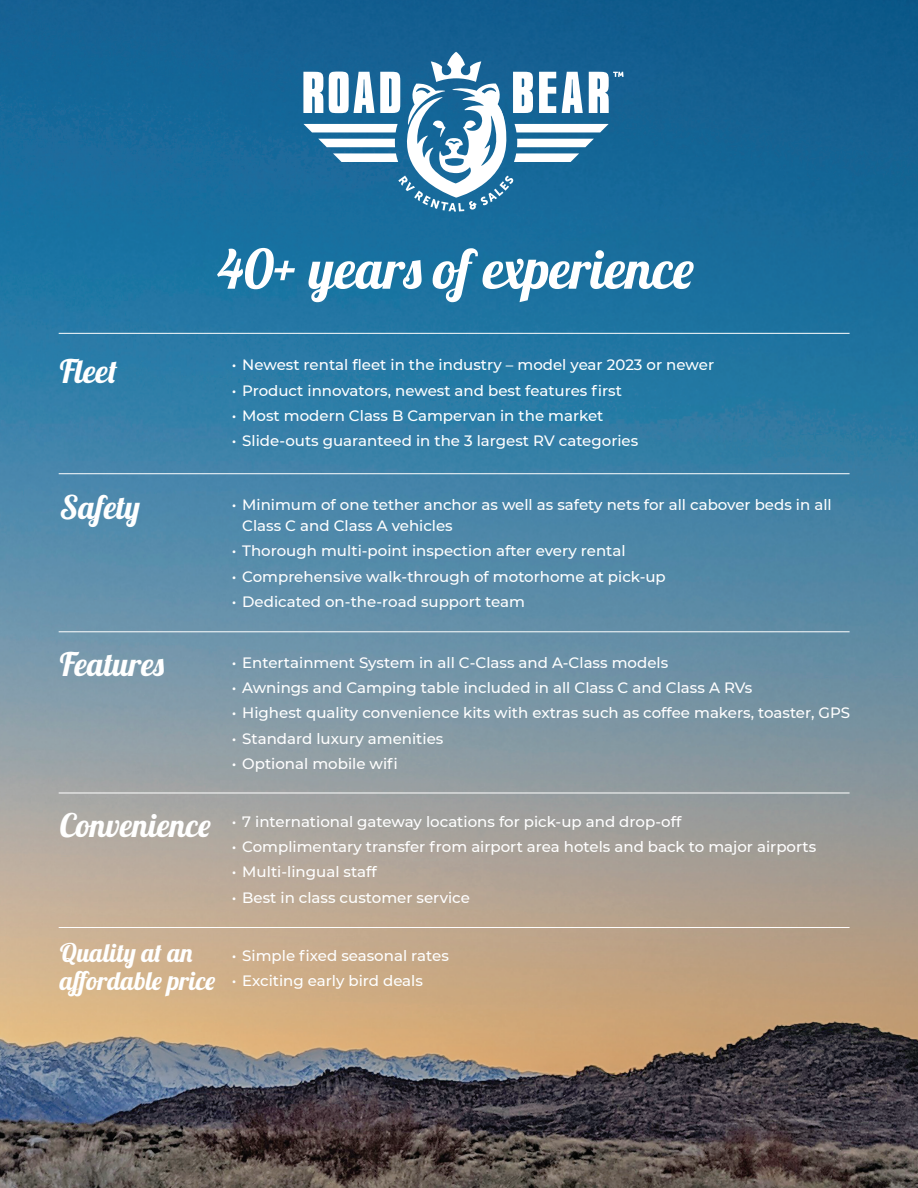
<style>
.page{position:relative;width:918px;height:1188px;background:#fff}
.page>*{position:absolute;margin:0;border:0;box-sizing:border-box;transform-origin:0 0}
.t1{font:54px "Lobster";color:#fff}
.t2{font:32.4px "Lobster";color:#fff}
.t3{font:25.65px/28.3px "Lobster";color:#fff}
.t4{font:500 15px/21px "Montserrat";color:#fff}
</style>
<div class="page">
<img style="left:0;top:0;width:918px;height:1188px">
<svg style="left:303px;top:52px;width:321px;height:160px"></svg>
<hr style="left:59px;top:473px;width:791px;height:1px;background:#fff">
<hr style="left:59px;top:632px;width:791px;height:1px;background:#fff">
<hr style="left:59px;top:793px;width:791px;height:1px;background:#fff">
<hr style="left:59px;top:927px;width:791px;height:1px;background:#fff">
<hr style="left:59px;top:333px;width:791px;height:1px;background:#fff">
<p class="t1" style="left:217px;top:235px;width:479px">40+ years of experience</p>
<p class="t2" style="left:60px;top:351px;width:59px">Fleet</p>
<p class="t4" style="left:232px;top:354px;width:484px">• Newest rental fleet in the industry – model year 2023 or newer</p>
<p class="t4" style="left:232px;top:379px;width:392px">• Product innovators, newest and best features first</p>
<p class="t4" style="left:232px;top:404px;width:373px">• Most modern Class B Campervan in the market</p>
<p class="t4" style="left:232px;top:430px;width:408px">• Slide-outs guaranteed in the 3 largest RV categories</p>
<p class="t2" style="left:60px;top:486px;width:82px">Safety</p>
<p class="t4" style="left:242px;top:494px;width:591px;text-indent:-10px">• Minimum of one tether anchor as well as safety nets for all cabover beds in all<br>Class C and Class A vehicles</p>
<p class="t4" style="left:232px;top:540px;width:395px">• Thorough multi-point inspection after every rental</p>
<p class="t4" style="left:232px;top:565px;width:436px">• Comprehensive walk-through of motorhome at pick-up</p>
<p class="t4" style="left:232px;top:590px;width:295px">• Dedicated on-the-road support team</p>
<p class="t2" style="left:60px;top:644px;width:107px">Features</p>
<p class="t4" style="left:232px;top:651px;width:438px">• Entertainment System in all C-Class and A-Class models</p>
<p class="t4" style="left:232px;top:677px;width:522px">• Awnings and Camping table included in all Class C and Class A RVs</p>
<p class="t4" style="left:232px;top:702px;width:620px">• Highest quality convenience kits with extras such as coffee makers, toaster, GPS</p>
<p class="t4" style="left:232px;top:727px;width:213px">• Standard luxury amenities</p>
<p class="t4" style="left:232px;top:752px;width:168px">• Optional mobile wifi</p>
<p class="t2" style="left:60px;top:805px;width:153px">Convenience</p>
<p class="t3" style="left:60px;top:938px;width:157px">Quality at an affordable price</p>
<p class="t4" style="left:232px;top:811px;width:451px">• 7 international gateway locations for pick-up and drop-off</p>
<p class="t4" style="left:232px;top:836px;width:586px">• Complimentary transfer from airport area hotels and back to major airports</p>
<p class="t4" style="left:232px;top:861px;width:147px">• Multi-lingual staff</p>
<p class="t4" style="left:232px;top:886px;width:240px">• Best in class customer service</p>
<p class="t4" style="left:232px;top:944px;width:219px">• Simple fixed seasonal rates</p>
<p class="t4" style="left:232px;top:970px;width:193px">• Exciting early bird deals</p>
</div>
